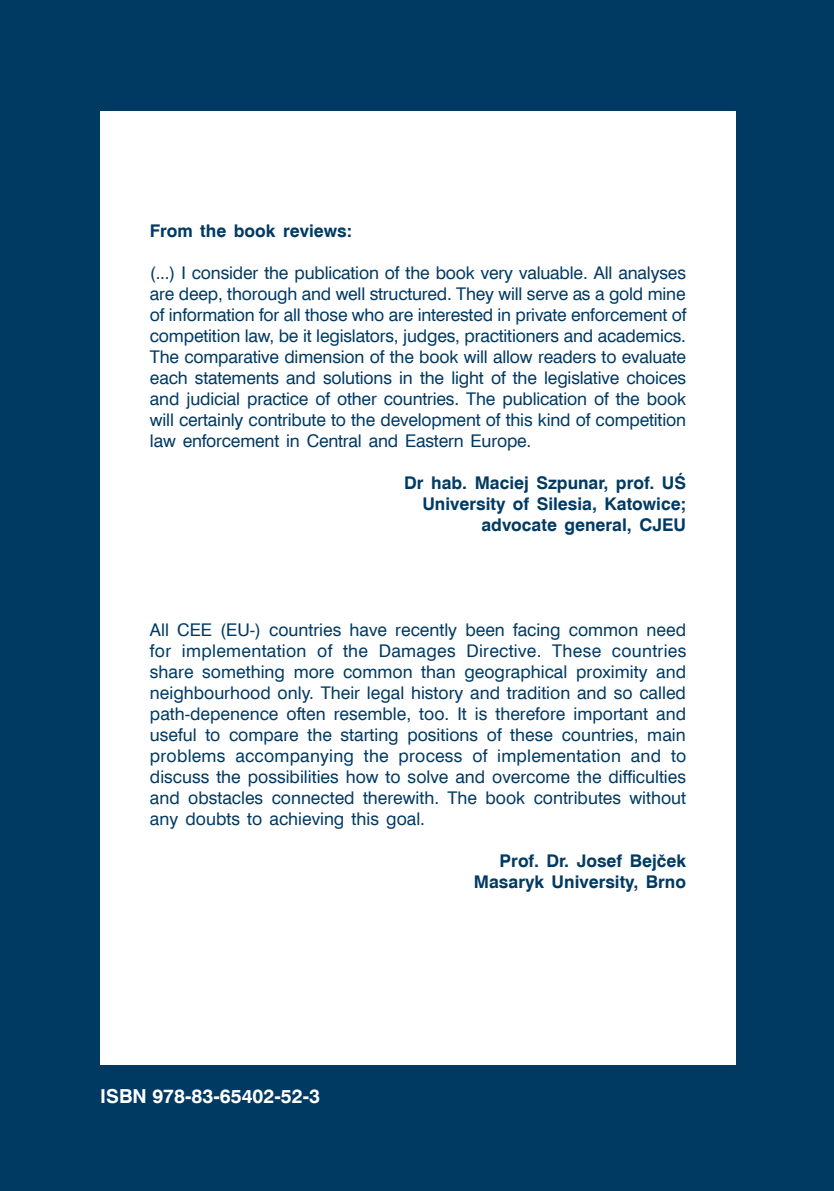
<style>
.page{position:relative;width:834px;height:1191px;background:#fff}
.page>*{position:absolute;margin:0;border:0;box-sizing:border-box;transform-origin:0 0}
.t1{font:700 19.25px "Swis 721 EU";color:#fff}
.t2{font:17.5px/21px "Swis 721 EU";letter-spacing:-.005em;color:#003a63;text-align:justify}
.t3{font:700 17.5px/21px "Swis 721 EU";color:#003a63;text-align:right}
</style>
<div class="page">
<div style="left:0;top:0;width:833px;height:1191px;background:#003a63"></div>
<div style="left:100px;top:111px;width:635px;height:953px;background:#fff"></div>
<div style="left:100px;top:189px;width:635px;height:876px;background:#fff"></div>
<p class="t3" style="left:150px;top:221px;width:204px">From the book reviews:</p>
<p class="t2" style="left:150px;top:262px;width:538px">(...) I consider the publication of the book very valuable. All analyses are deep, thorough and well structured. They will serve as a gold mine of information for all those who are interested in private enforcement of competition law, be it legislators, judges, practitioners and academics.<br>The comparative dimension of the book will allow readers to evaluate each statements and solutions in the light of the legislative choices and judicial practice of other countries. The publication of the book will certainly contribute to the development of this kind of competition law enforcement in Central and Eastern Europe.</p>
<p class="t3" style="left:404px;top:473px;width:283px">Dr hab. Maciej Szpunar, prof. UŚ<br>University of Silesia, Katowice; advocate general, CJEU</p>
<p class="t2" style="left:150px;top:619px;width:538px">All CEE (EU-) countries have recently been facing common need for implementation of the Damages Directive. These countries share something more common than geographical proximity and neighbourhood only. Their legal history and tradition and so called path-depenence often resemble, too. It is therefore important and useful to compare the starting positions of these countries, main problems accompanying the process of implementation and to discuss the possibilities how to solve and overcome the difficulties and obstacles connected therewith. The book contributes without any doubts to achieving this goal.</p>
<p class="t3" style="left:473px;top:851px;width:214px">Prof. Dr. Josef Bejček<br>Masaryk University, Brno</p>
<p class="t1" style="left:100px;top:1084px;width:221px">ISBN 978-83-65402-52-3</p>
</div>
